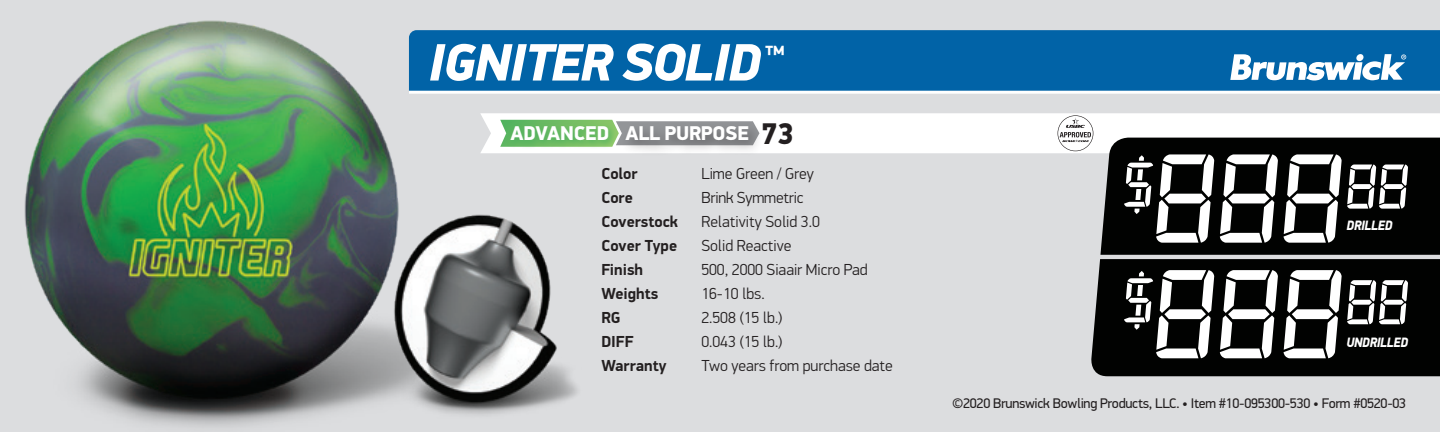
<style>
.page{position:relative;width:1440px;height:432px;background:#dcdddf}
.page>*{position:absolute;margin:0;border:0;box-sizing:border-box;transform-origin:0 0}
.t1{font:italic 900 52.8px "PF Din Display Pro";letter-spacing:-.03em;color:#fff}
.t2{font:italic 900 22.2px "PF Din Display Pro";color:#fff}
.t3{font:900 20px "PF Din Display Pro";letter-spacing:-.01em;color:#fff}
.t4{font:300 16px "PF Din Display Pro";color:#231f20}
.t5{font:700 16px "PF Din Display Pro";color:#231f20}
.t6{font:14px "PF Din Display Pro";letter-spacing:-.02em;color:#231f20}
.t7{font:italic 900 13.6px "PF Din Display Pro";letter-spacing:-.03em;color:#fff;scale:.9 1}
.s1{font-size:30px;color:#231f20}
</style>
<div class="page">
<div style="left:480px;top:30px;width:960px;height:61px;background:#0163a7"></div>
<hr style="left:409px;top:91px;width:1031px;height:3px;background:#fff">
<img style="left:24px;top:20px;width:456px;height:407px">
<svg style="left:1230px;top:54px;width:176px;height:27px;background:#7fb0d2"></svg>
<div style="left:480px;top:113px;width:960px;height:40px;background:#fff"></div>
<svg style="left:1058px;top:115px;width:35px;height:36px"></svg>
<div style="left:506px;top:122px;width:110px;height:27px;background:#fafdfb"></div>
<svg style="left:500px;top:120px;width:120px;height:27px;background:#72bd6c"></svg>
<div style="left:620px;top:120px;width:143px;height:36px;background:#231f20;opacity:.45"></div>
<svg style="left:1100px;top:138px;width:340px;height:117px;background:#0d0e0d"></svg>
<svg style="left:1121px;top:154px;width:288px;height:89px;background:#595a59"></svg>
<img style="left:369px;top:200px;width:209px;height:218px">
<div style="left:1091px;top:259px;width:349px;height:117px;background:#010201"></div>
<svg style="left:1121px;top:270px;width:288px;height:88px;background:#5a5a5a"></svg>
<h1 class="t1" style="left:428px;top:30px;width:335px">IGNITER SOLID</h1>
<h1 class="t2" style="left:765px;top:39px;width:23px">™</h1>
<p class="t3" style="left:510px;top:121px;width:285px">ADVANCED ALL PURPOSE <span class="s1">73</span></p>
<p class="t5" style="left:601px;top:164px;width:38px">Color</p>
<p class="t4" style="left:701px;top:164px;width:114px">Lime Green / Grey</p>
<p class="t5" style="left:601px;top:188px;width:33px">Core</p>
<p class="t4" style="left:701px;top:188px;width:104px">Brink Symmetric</p>
<p class="t5" style="left:601px;top:212px;width:78px">Coverstock</p>
<p class="t4" style="left:701px;top:212px;width:120px">Relativity Solid 3.0</p>
<p class="t5" style="left:601px;top:236px;width:77px">Cover Type</p>
<p class="t4" style="left:701px;top:236px;width:92px">Solid Reactive</p>
<p class="t5" style="left:601px;top:260px;width:43px">Finish</p>
<p class="t4" style="left:701px;top:260px;width:168px">500, 2000 Siaair Micro Pad</p>
<p class="t5" style="left:601px;top:284px;width:58px">Weights</p>
<p class="t4" style="left:701px;top:284px;width:65px">16-10 lbs.</p>
<p class="t5" style="left:601px;top:308px;width:21px">RG</p>
<p class="t4" style="left:701px;top:308px;width:83px">2.508 (15 lb.)</p>
<p class="t5" style="left:601px;top:332px;width:34px">DIFF</p>
<p class="t4" style="left:701px;top:332px;width:83px">0.043 (15 lb.)</p>
<p class="t5" style="left:601px;top:356px;width:67px">Warranty</p>
<p class="t4" style="left:701px;top:356px;width:193px">Two years from purchase date</p>
<p class="t7" style="left:1346px;top:217px;width:53px">DRILLED</p>
<p class="t7" style="left:1346px;top:334px;width:70px">UNDRILLED</p>
<p class="t6" style="left:952px;top:395px;width:456px">©2020 Brunswick Bowling Products, LLC. • Item #10-095300-530 • Form #0520-03</p>
</div>
